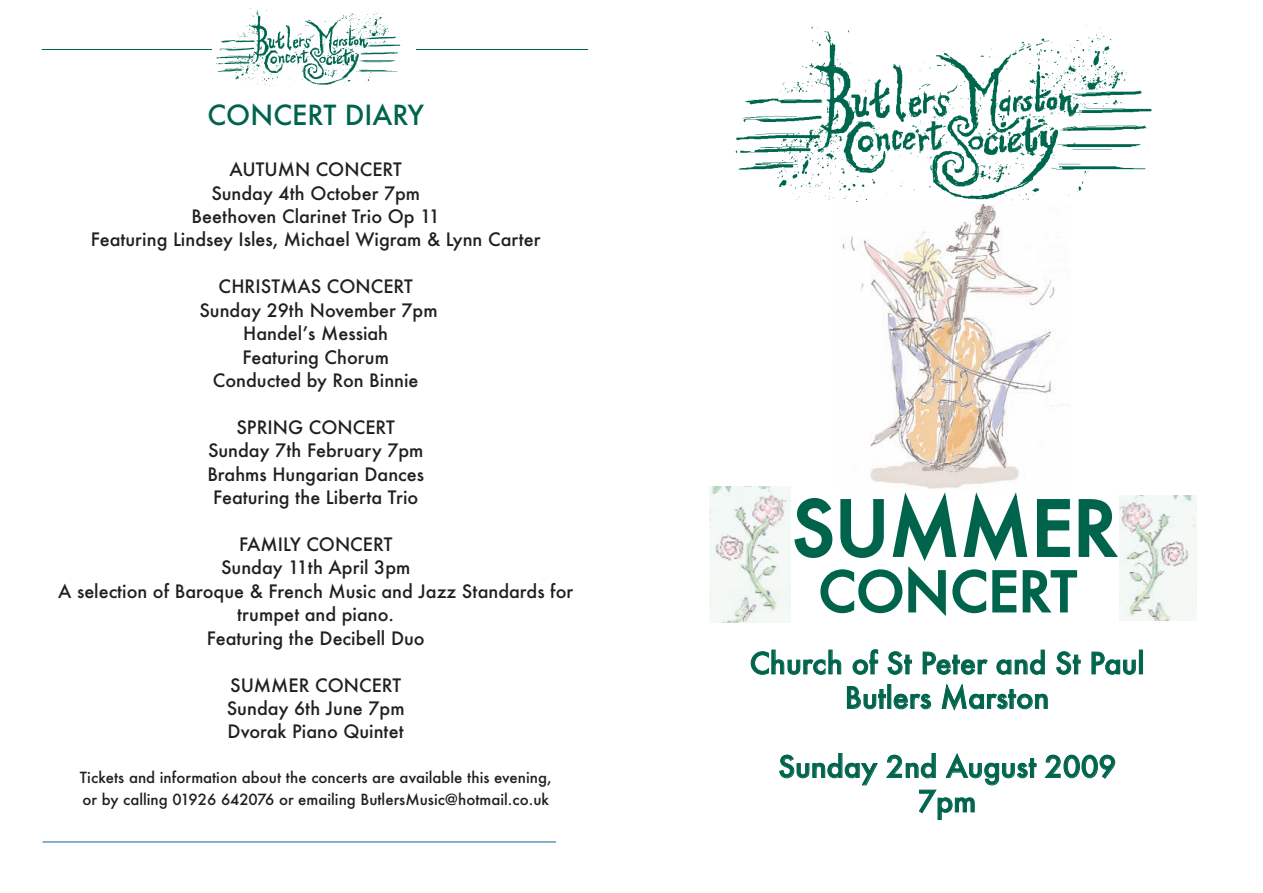
<style>
.page{position:relative;width:1263px;height:893px;background:#fff}
.page>*{position:absolute;margin:0;border:0;box-sizing:border-box;transform-origin:0 0}
.t1{font:500 73.8px "Futura";color:#00644d}
.t2{font:500 54px "Futura";color:#00644d}
.t3{font:500 28.95px/34.5px "Futura";color:#00644d;text-align:center}
.t4{font:500 27px "Futura";color:#00644d}
.t5{font:500 18px/23.4px "Futura";color:#231f20;text-align:center}
.t6{font:500 15px/22px "Futura";color:#231f20}
</style>
<div class="page">
<img style="left:710px;top:486px;width:80px;height:136px">
<img style="left:1119px;top:496px;width:77px;height:125px">
<hr style="left:42px;top:49px;width:546px;height:1px;background:#00644d">
<hr style="left:43px;top:842px;width:513px;height:1px;background:#0b638e">
<img style="left:842px;top:204px;width:214px;height:285px">
<img style="left:735px;top:25px;width:417px;height:176px">
<img style="left:212px;top:8px;width:203px;height:78px">
<h3 class="t4" style="left:207px;top:100px;width:218px">CONCERT DIARY</h3>
<p class="t5" style="left:91px;top:158px;width:451px">AUTUMN CONCERT<br>Sunday 4th October 7pm<br>Beethoven Clarinet Trio Op 11<br>Featuring Lindsey Isles, Michael Wigram &amp; Lynn Carter</p>
<p class="t5" style="left:199px;top:275px;width:240px">CHRISTMAS CONCERT<br>Sunday 29th November 7pm<br>Handel’s Messiah<br>Featuring Chorum<br>Conducted by Ron Binnie</p>
<p class="t5" style="left:207px;top:416px;width:218px">SPRING CONCERT<br>Sunday 7th February 7pm<br>Brahms Hungarian Dances<br>Featuring the Liberta Trio</p>
<p class="t5" style="left:58px;top:533px;width:517px">FAMILY CONCERT<br>Sunday 11th April 3pm<br>A selection of Baroque &amp; French Music and Jazz Standards for trumpet and piano.<br>Featuring the Decibell Duo</p>
<p class="t5" style="left:227px;top:674px;width:179px;text-align:left">SUMMER CONCERT<br>Sunday 6th June 7pm<br>Dvorak Piano Quintet</p>
<p class="t6" style="left:80px;top:767px;width:473px">Tickets and information about the concerts are available this evening, or by calling 01926 642076 or emailing ButlersMusic@hotmail.co.uk</p>
<h1 class="t1" style="left:792px;top:487px;width:327px">SUMMER</h1>
<h2 class="t2" style="left:818px;top:561px;width:260px">CONCERT</h2>
<h3 class="t3" style="left:750px;top:647px;width:396px">Church of St Peter and St Paul<br>Butlers Marston</h3>
<h3 class="t3" style="left:778px;top:750px;width:340px">Sunday 2nd August 2009<br>7pm</h3>
</div>
